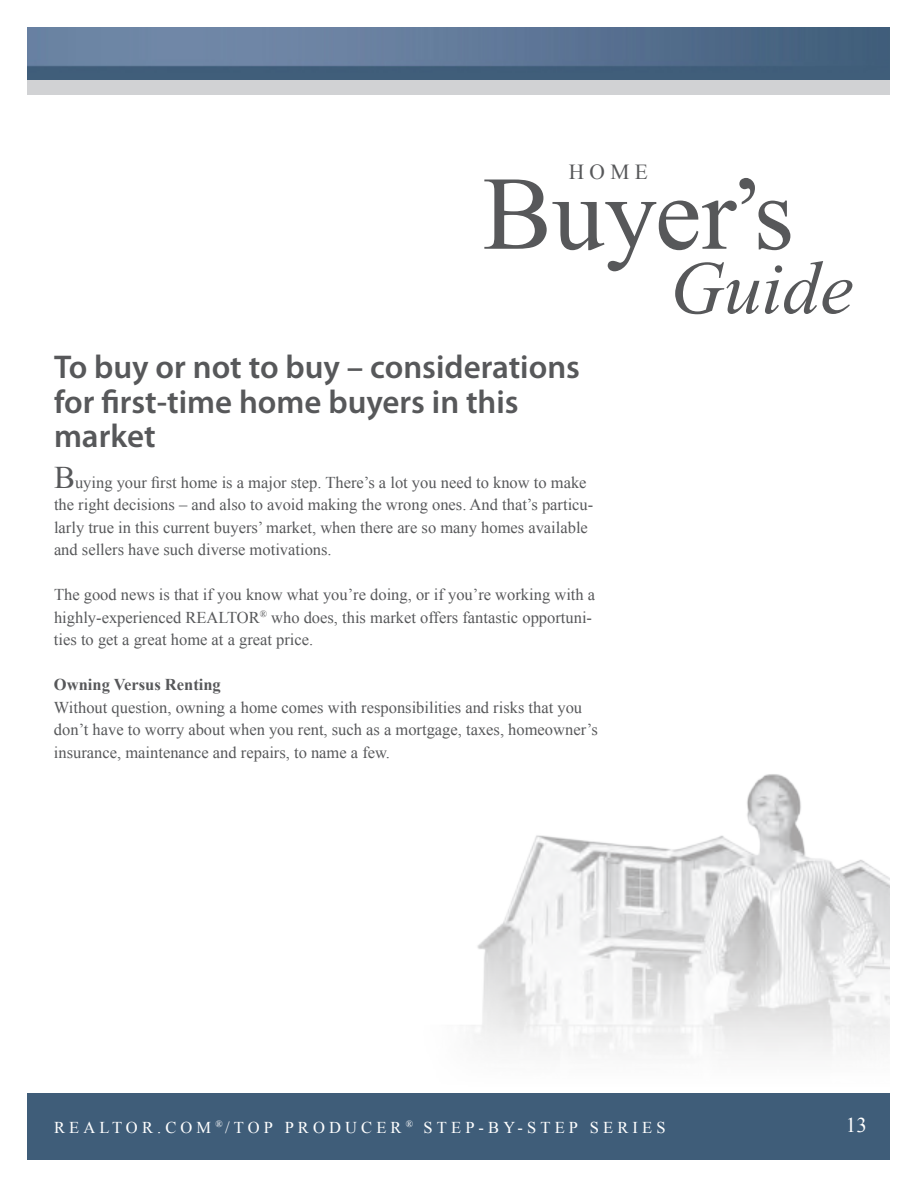
<style>
.page{position:relative;width:918px;height:1188px;background:#fff}
.page>*{position:absolute;margin:0;border:0;box-sizing:border-box;transform-origin:0 0}
.t1{font:104.55px "Times New Roman";color:#57585a}
.t2{font:italic 75.15px "Times New Roman";color:#57585a}
.t3{font:600 33px/34.5px "Myriad Pro";color:#57585a}
.t4{font:21.45px "Times New Roman";color:#57585a}
.t5{font:21px "Times New Roman";color:#fff}
.t6{font:16.5px/22.5px "Times New Roman";color:#57585a}
.t7{font:16.5px "Times New Roman";letter-spacing:.25em;color:#fff}
.t8{font:700 16.5px "Times New Roman";color:#57585a}
.s1{font-size:31.5px}
</style>
<div class="page">
<img style="left:27px;top:27px;width:863px;height:53px">
<div style="left:27px;top:1094px;width:863px;height:66px;background:#3f5d79"></div>
<img style="left:395px;top:774px;width:495px;height:320px">
<div style="left:0;top:80px;width:918px;height:15px;background:#d1d2d4"></div>
<div style="left:0;top:0;width:27px;height:1188px;background:#fff"></div>
<div style="left:891px;top:0;width:27px;height:1188px;background:#fff"></div>
<h3 class="t4" style="left:569px;top:157px;width:81px">HOME</h3>
<h1 class="t1" style="left:483px;top:143px;width:313px">Buyer’s</h1>
<h2 class="t2" style="left:670px;top:236px;width:185px">Guide</h2>
<h3 class="t3" style="left:54px;top:349px;width:528px">To buy or not to buy – considerations for first-time home buyers in this market</h3>
<p class="t6" style="left:54px;top:471px;width:541px"><span class="s1">B</span>uying your first home is a major step. There’s a lot you need to know to make the right decisions – and also to avoid making the wrong ones. And that’s particu&shy;larly true in this current buyers’ market, when there are so many homes available and sellers have such diverse motivations.</p>
<p class="t6" style="left:54px;top:583px;width:543px">The good news is that if you know what you’re doing, or if you’re working with a highly-experienced REALTOR<sup>®</sup> who does, this market offers fantastic opportuni&shy;ties to get a great home at a great price.</p>
<p class="t8" style="left:54px;top:673px;width:168px">Owning Versus Renting</p>
<p class="t6" style="left:54px;top:696px;width:545px">Without question, owning a home comes with responsibilities and risks that you don’t have to worry about when you rent, such as a mortgage, taxes, homeowner’s insurance, maintenance and repairs, to name a few.</p>
<p class="t7" style="left:54px;top:1116px;width:613px">REALTOR.COM <sup>®</sup>/TOP PRODUCER <sup>®</sup> STEP-BY-STEP SERIES</p>
<p class="t5" style="left:846px;top:1111px;width:22px">13</p>
</div>
